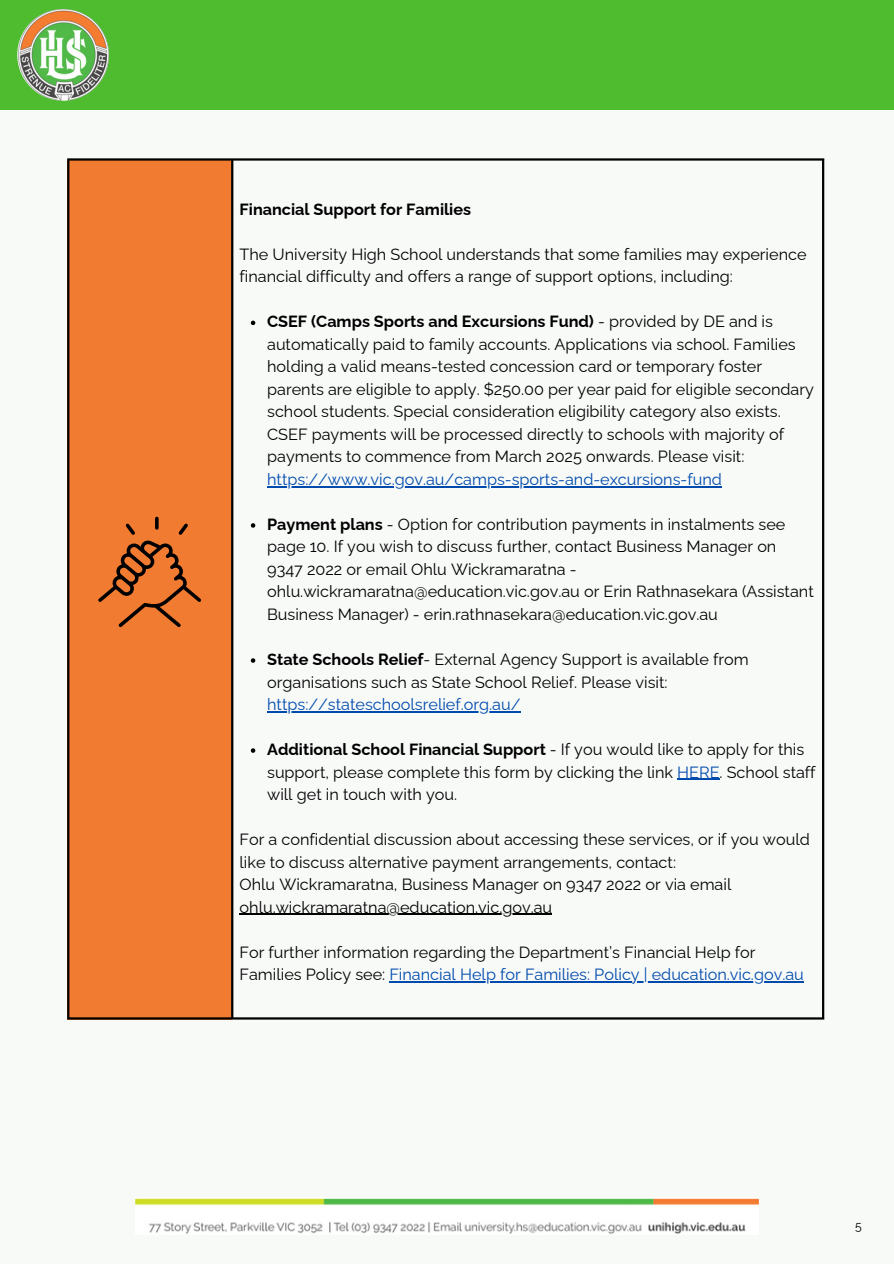
<style>
.page{position:relative;width:894px;height:1264px;background:#fff}
.page>*{position:absolute;margin:0;border:0;box-sizing:border-box;transform-origin:0 0}
.t1{font:16.2px/22.5px "Raleway";color:#000}
.t2{font:16.2px "Raleway";color:#004aad}
.t3{font:700 16.2px "Raleway";color:#000}
.t4{font:12.15px "Raleway";color:#000}
.s1{font-weight:700}
.s2{font-weight:400}
.s3{color:#004aad}
.s4{color:#000}
</style>
<div class="page">
<div style="left:0;top:0;width:893px;height:1263px;background:#f8faf8"></div>
<img style="left:136px;top:1198px;width:622px;height:36px">
<div style="left:0;top:0;width:893px;height:110px;background:#4fbb2e"></div>
<img style="left:17px;top:9px;width:92px;height:92px;border-radius:50%">
<div style="left:67px;top:161px;width:165px;height:858px;background:#f17b30"></div>
<hr style="left:67px;top:161px;width:2px;height:856px;background:#000">
<hr style="left:231px;top:161px;width:2px;height:856px;background:#000">
<hr style="left:821px;top:161px;width:3px;height:856px;background:#000">
<hr style="left:67px;top:158px;width:757px;height:3px;background:#000">
<hr style="left:67px;top:1017px;width:757px;height:2px;background:#000">
<svg style="left:98px;top:516px;width:103px;height:111px"></svg>
<svg style="left:251px;top:320px;width:4px;height:5px"></svg>
<hr style="left:267px;top:486px;width:454px;height:1px;background:#004aad">
<svg style="left:251px;top:523px;width:4px;height:4px"></svg>
<svg style="left:251px;top:658px;width:4px;height:4px"></svg>
<hr style="left:267px;top:711px;width:253px;height:1px;background:#004aad">
<svg style="left:251px;top:748px;width:4px;height:4px"></svg>
<hr style="left:677px;top:778px;width:42px;height:1px;background:#004aad">
<hr style="left:239px;top:913px;width:313px;height:1px;background:#000">
<hr style="left:389px;top:981px;width:414px;height:1px;background:#004aad">
<p class="t3" style="left:239px;top:199px;width:233px">Financial Support for Families</p>
<h1 class="t1" style="left:239px;top:243px;width:568px">The University High School understands that some families may experience financial difficulty and offers a range of support options, including:</h1>
<p class="t1" style="left:267px;top:310px;width:548px"><span class="s1">CSEF (Camps Sports and Excursions Fund)</span> - provided by DE and is automatically paid to family accounts. Applications via school. Families holding a valid means-tested concession card or temporary foster parents are eligible to apply. $250.00 per year paid for eligible secondary school students. Special consideration eligibility category also exists.<br>CSEF payments will be processed directly to schools with majority of payments to commence from March 2025 onwards. Please visit:</p>
<p class="t2" style="left:267px;top:469px;width:456px">https://www.vic.gov.au/camps-sports-and-excursions-fund</p>
<p class="t1" style="left:267px;top:513px;width:548px"><span class="s1">Payment plans</span> - Option for contribution payments in instalments see page 10. If you wish to discuss further, contact Business Manager on 9347 2022 or email Ohlu Wickramaratna - ohlu.wickramaratna@education.vic.gov.au or Erin Rathnasekara (Assistant Business Manager) - erin.rathnasekara@education.vic.gov.au</p>
<p class="t1" style="left:267px;top:648px;width:483px"><span class="s1">State Schools Relief</span>- External Agency Support is available from</p>
<p class="t1" style="left:267px;top:670px;width:402px">organisations such as State School Relief. Please visit:</p>
<p class="t2" style="left:267px;top:694px;width:255px">https://stateschoolsrelief.org.au/</p>
<p class="t3" style="left:267px;top:739px;width:538px">Additional School Financial Support <span class="s2">- If you would like to apply for this</span></p>
<p class="t1" style="left:267px;top:760px;width:550px">support, please complete this form by clicking the link <span class="s3">HERE</span>. School staff will get in touch with you.</p>
<p class="t1" style="left:239px;top:828px;width:571px">For a confidential discussion about accessing these services, or if you would like to discuss alternative payment arrangements, contact:</p>
<p class="t1" style="left:239px;top:873px;width:493px">Ohlu Wickramaratna, Business Manager on 9347 2022 or via email</p>
<p class="t1" style="left:239px;top:895px;width:314px">ohlu.wickramaratna@education.vic.gov.au</p>
<p class="t1" style="left:239px;top:940px;width:517px">For further information regarding the Department’s Financial Help for</p>
<p class="t2" style="left:239px;top:964px;width:565px"><span class="s4">Families Policy see:</span> Financial Help for Families: Policy | education.vic.gov.au</p>
<p class="t4" style="left:855px;top:1218px;width:8px">5</p>
</div>
